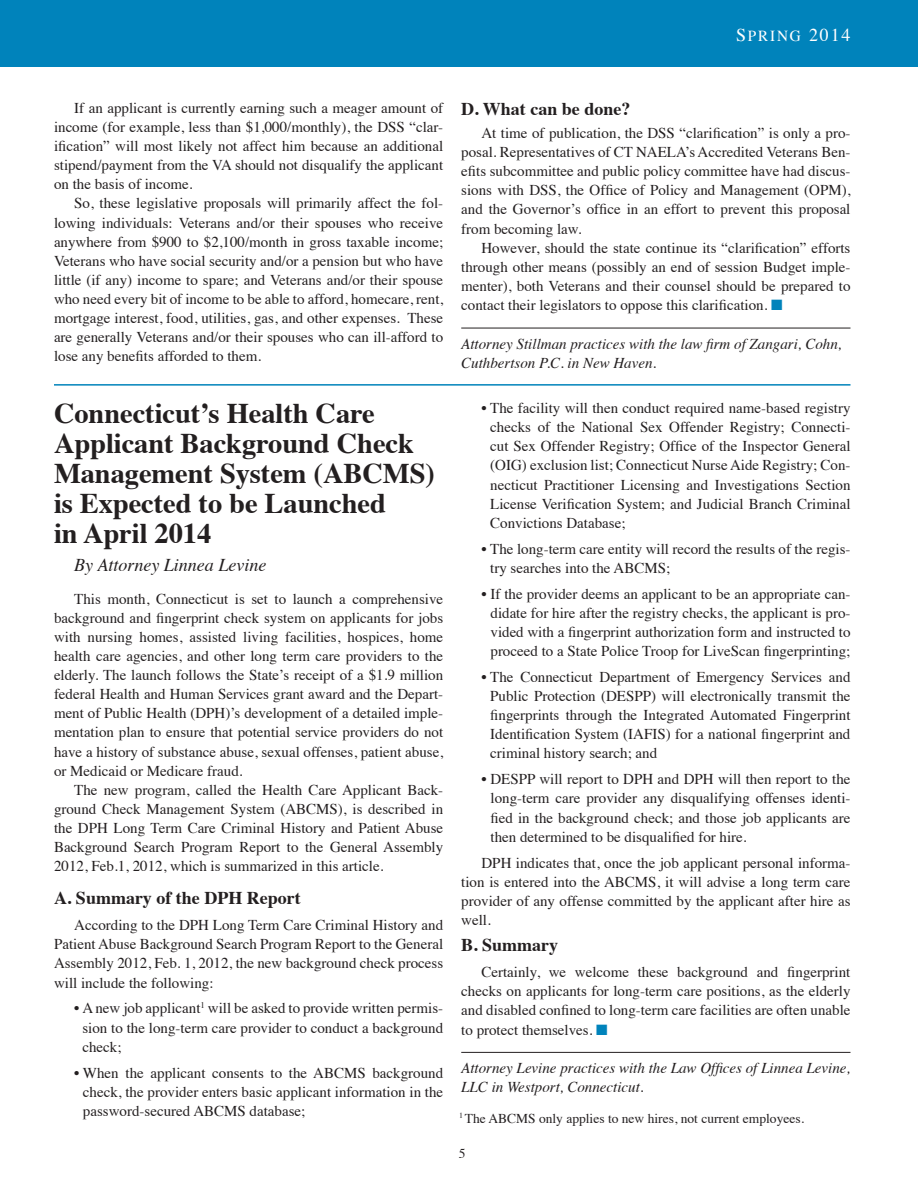
<style>
.page{position:relative;width:918px;height:1188px;background:#fff}
.page>*{position:absolute;margin:0;border:0;box-sizing:border-box;transform-origin:0 0}
.t1{font:700 28.5px/30px "Times";letter-spacing:-.005em;color:#231f20}
.t2{font:700 18px "Times";color:#231f20}
.t3{font:italic 18px "Times";color:#231f20}
.t4{font:18px "Times Roman SC850";color:#fff}
.t5{font:15px/19.2px "Times";color:#231f20;text-align:justify}
.t6{font:italic 15px/19.2px "Times";color:#231f20}
.t7{font:13.5px "Times";color:#231f20}
.s1{font-size:15.3px}
.s2{color:#0083bb}
</style>
<div class="page">
<div style="left:0;top:0;width:918px;height:67px;background:#0083bb"></div>
<hr style="left:461px;top:1052px;width:389px;height:1px;background:#231f20">
<hr style="left:461px;top:328px;width:389px;height:1px;background:#231f20">
<hr style="left:54px;top:384px;width:796px;height:2px;background:#0083bb">
<p class="t4" style="left:736px;top:18px;width:116px">S<span class="s1">pring</span> 2014</p>
<p class="t5" style="left:54px;top:97px;width:391px;text-indent:20px">If an applicant is currently earning such a meager amount of income (for example, less than $1,000/monthly), the DSS “clar&shy;ification” will most likely not affect him because an additional stipend/payment from the VA should not disqualify the applicant on the basis of income.</p>
<p class="t5" style="left:54px;top:192px;width:391px;text-indent:20px">So, these legislative proposals will primarily affect the fol&shy;lowing individuals: Veterans and/or their spouses who receive anywhere from $900 to $2,100/month in gross taxable income; Veterans who have social security and/or a pension but who have little (if any) income to spare; and Veterans and/or their spouse who need every bit of income to be able to afford, homecare, rent, mortgage interest, food, utilities, gas, and other expenses. These are generally Veterans and/or their spouses who can ill-afford to lose any benefits afforded to them.</p>
<p class="t1" style="left:54px;top:395px;width:361px">Connecticut’s Health Care<br>Applicant Background Check</p>
<p class="t1" style="left:54px;top:455px;width:383px">Management System (ABCMS) is Expected to be Launched<br>in April 2014</p>
<p class="t3" style="left:74px;top:549px;width:194px">By Attorney Linnea Levine</p>
<p class="t5" style="left:54px;top:588px;width:391px;text-indent:20px">This month, Connecticut is set to launch a comprehensive background and fingerprint check system on applicants for jobs with nursing homes, assisted living facilities, hospices, home health care agencies, and other long term care providers to the elderly. The launch follows the State’s receipt of a $1.9 million federal Health and Human Services grant award and the Depart&shy;ment of Public Health (DPH)’s development of a detailed imple&shy;mentation plan to ensure that potential service providers do not have a history of substance abuse, sexual offenses, patient abuse, or Medicaid or Medicare fraud.</p>
<p class="t5" style="left:54px;top:779px;width:391px;text-indent:20px">The new program, called the Health Care Applicant Back&shy;ground Check Management System (ABCMS), is described in the DPH Long Term Care Criminal History and Patient Abuse Background Search Program Report to the General Assembly 2012, Feb.1, 2012, which is summarized in this article.</p>
<p class="t2" style="left:54px;top:881px;width:248px">A. Summary of the DPH Report</p>
<p class="t5" style="left:54px;top:914px;width:391px;text-indent:20px">According to the DPH Long Term Care Criminal History and Patient Abuse Background Search Program Report to the General Assembly 2012, Feb. 1, 2012, the new background check process will include the following:</p>
<p class="t5" style="left:82px;top:997px;width:362px;text-indent:-8px">• A new job applicant<sup>1</sup> will be asked to provide written permis&shy;sion to the long-term care provider to conduct a background check;</p>
<p class="t5" style="left:83px;top:1062px;width:362px;text-indent:-9px">• When the applicant consents to the ABCMS background check, the provider enters basic applicant information in the password-secured ABCMS database;</p>
<p class="t2" style="left:461px;top:92px;width:171px">D. What can be done?</p>
<p class="t5" style="left:461px;top:122px;width:391px;text-indent:20px">At time of publication, the DSS “clarification” is only a pro&shy;posal. Representatives of CT NAELA’s Accredited Veterans Ben&shy;efits subcommittee and public policy committee have had discus&shy;sions with DSS, the Office of Policy and Management (OPM), and the Governor’s office in an effort to prevent this proposal from becoming law.</p>
<p class="t5" style="left:461px;top:237px;width:391px;text-indent:20px">However, should the state continue its “clarification” efforts through other means (possibly an end of session Budget imple&shy;menter), both Veterans and their counsel should be prepared to contact their legislators to oppose this clarification. <span class="s2">■</span></p>
<p class="t6" style="left:461px;top:333px;width:382px">Attorney Stillman practices with the law firm of Zangari, Cohn,<br>Cuthbertson P.C. in New Haven.</p>
<p class="t5" style="left:490px;top:397px;width:362px;text-indent:-9px">• The facility will then conduct required name-based registry checks of the National Sex Offender Registry; Connecti&shy;cut Sex Offender Registry; Office of the Inspector General (OIG) exclusion list; Connecticut Nurse Aide Registry; Con&shy;necticut Practitioner Licensing and Investigations Section License Verification System; and Judicial Branch Criminal Convictions Database;</p>
<p class="t5" style="left:490px;top:538px;width:362px;text-indent:-9px">• The long-term care entity will record the results of the regis&shy;try searches into the ABCMS;</p>
<p class="t5" style="left:491px;top:583px;width:362px;text-indent:-9px">• If the provider deems an applicant to be an appropriate can&shy;didate for hire after the registry checks, the applicant is pro&shy;vided with a fingerprint authorization form and instructed to proceed to a State Police Troop for LiveScan fingerprinting;</p>
<p class="t5" style="left:490px;top:666px;width:362px;text-indent:-9px">• The Connecticut Department of Emergency Services and Public Protection (DESPP) will electronically transmit the fingerprints through the Integrated Automated Fingerprint Identification System (IAFIS) for a national fingerprint and criminal history search; and</p>
<p class="t5" style="left:491px;top:768px;width:362px;text-indent:-9px">• DESPP will report to DPH and DPH will then report to the long-term care provider any disqualifying offenses identi&shy;fied in the background check; and those job applicants are then determined to be disqualified for hire.</p>
<p class="t5" style="left:461px;top:852px;width:391px;text-indent:20px">DPH indicates that, once the job applicant personal informa&shy;tion is entered into the ABCMS, it will advise a long term care provider of any offense committed by the applicant after hire as well.</p>
<p class="t2" style="left:461px;top:928px;width:99px">B. Summary</p>
<p class="t5" style="left:461px;top:961px;width:391px;text-indent:20px">Certainly, we welcome these background and fingerprint checks on applicants for long-term care positions, as the elderly and disabled confined to long-term care facilities are often unable to protect themselves. <span class="s2">■</span></p>
<p class="t6" style="left:461px;top:1057px;width:391px">Attorney Levine practices with the Law Offices of Linnea Levine,<br>LLC in Westport, Connecticut.</p>
<p class="t7" style="left:459px;top:1105px;width:347px"><sup>1</sup> The ABCMS only applies to new hires, not current employees.</p>
<p class="t7" style="left:459px;top:1140px;width:8px">5</p>
</div>
